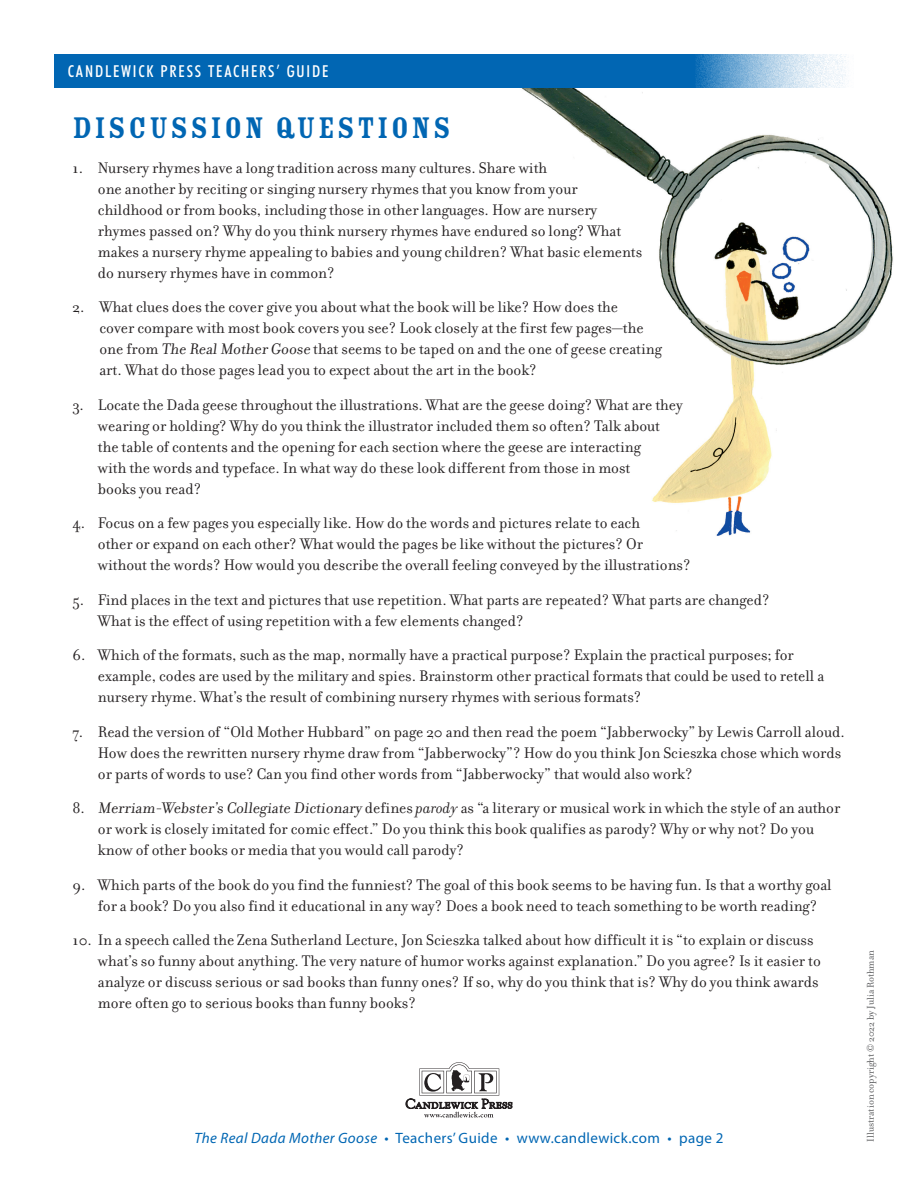
<style>
.page{position:relative;width:918px;height:1188px;background:#fff}
.page>*{position:absolute;margin:0;border:0;box-sizing:border-box;transform-origin:0 0}
.t1{font:32.7px "Rosewood Std Fill";letter-spacing:.07em;color:#0166b3}
.Text{font:16.5px/21px "Filosofia OT";color:#231f20}
.t2{font:500 condensed 16.5px "Futura BT";letter-spacing:.11em;color:#fff}
.t3{font:15px "Myriad Pro";letter-spacing:.025em;color:#0166b3}
.t4{font:10.5px "Filosofia OT";color:#57585a}
.s1{font-style:italic}
</style>
<div class="page">
<svg style="left:406px;top:1062px;width:106px;height:56px"></svg>
<img style="left:521px;top:88px;width:372px;height:448px">
<svg style="left:54px;top:54px;width:792px;height:34px;background:#1e77bb"></svg>
<p class="t2" style="left:68px;top:61px;width:262px">CANDLEWICK PRESS TEACHERS’ GUIDE</p>
<p class="t1" style="left:72px;top:110px;width:380px">DISCUSSION QUESTIONS</p>
<p class="Text" style="left:98px;top:157px;width:546px;text-indent:-26px">1. Nursery rhymes have a long tradition across many cultures. Share with<br>one another by reciting or singing nursery rhymes that you know from your childhood or from books, including those in other languages. How are nursery rhymes passed on? Why do you think nursery rhymes have endured so long? What makes a nursery rhyme appealing to babies and young children? What basic elements do nursery rhymes have in common?</p>
<p class="Text" style="left:99px;top:297px;width:564px;text-indent:-27px">2. What clues does the cover give you about what the book will be like? How does the<br>cover compare with most book covers you see? Look closely at the first few pages—the one from The Real Mother Goose that seems to be taped on and the one of geese creating art. What do those pages lead you to expect about the art in the book?</p>
<p class="Text" style="left:98px;top:394px;width:586px;text-indent:-26px">3. Locate the Dada geese throughout the illustrations. What are the geese doing? What are they wearing or holding? Why do you think the illustrator included them so often? Talk about the table of contents and the opening for each section where the geese are interacting<br>with the words and typeface. In what way do these look different from those in most<br>books you read?</p>
<p class="Text" style="left:98px;top:513px;width:594px;text-indent:-26px">4. Focus on a few pages you especially like. How do the words and pictures relate to each<br>other or expand on each other? What would the pages be like without the pictures? Or without the words? How would you describe the overall feeling conveyed by the illustrations?</p>
<p class="Text" style="left:98px;top:589px;width:673px;text-indent:-26px">5. Find places in the text and pictures that use repetition. What parts are repeated? What parts are changed?<br>What is the effect of using repetition with a few elements changed?</p>
<p class="Text" style="left:98px;top:645px;width:728px;text-indent:-26px">6. Which of the formats, such as the map, normally have a practical purpose? Explain the practical purposes; for example, codes are used by the military and spies. Brainstorm other practical formats that could be used to retell a nursery rhyme. What’s the result of combining nursery rhymes with serious formats?</p>
<p class="Text" style="left:98px;top:721px;width:749px;text-indent:-26px">7. Read the version of “Old Mother Hubbard” on page 20 and then read the poem “Jabberwocky” by Lewis Carroll aloud.<br>How does the rewritten nursery rhyme draw from “Jabberwocky”? How do you think Jon Scieszka chose which words or parts of words to use? Can you find other words from “Jabberwocky” that would also work?</p>
<p class="Text" style="left:98px;top:798px;width:744px;text-indent:-26px">8. Merriam-Webster’s Collegiate Dictionary defines <span class="s1">parody</span> as “a literary or musical work in which the style of an author or work is closely imitated for comic effect.” Do you think this book qualifies as parody? Why or why not? Do you know of other books or media that you would call parody?</p>
<p class="Text" style="left:98px;top:874px;width:735px;text-indent:-26px">9. Which parts of the book do you find the funniest? The goal of this book seems to be having fun. Is that a worthy goal for a book? Do you also find it educational in any way? Does a book need to teach something to be worth reading?</p>
<p class="Text" style="left:98px;top:930px;width:724px;text-indent:-26px">10. In a speech called the Zena Sutherland Lecture, Jon Scieszka talked about how difficult it is “to explain or discuss what’s so funny about anything. The very nature of humor works against explanation.” Do you agree? Is it easier to analyze or discuss serious or sad books than funny ones? If so, why do you think that is? Why do you think awards more often go to serious books than funny books?</p>
<p class="t3" style="left:194px;top:1129px;width:531px"><span class="s1">The Real Dada Mother Goose</span> • Teachers’ Guide • www.candlewick.com • page 2</p>
<p class="t4" style="left:865px;top:1142px;width:193px;rotate:-90deg">Illustration copyright © 2022 by Julia Rothman</p>
</div>
